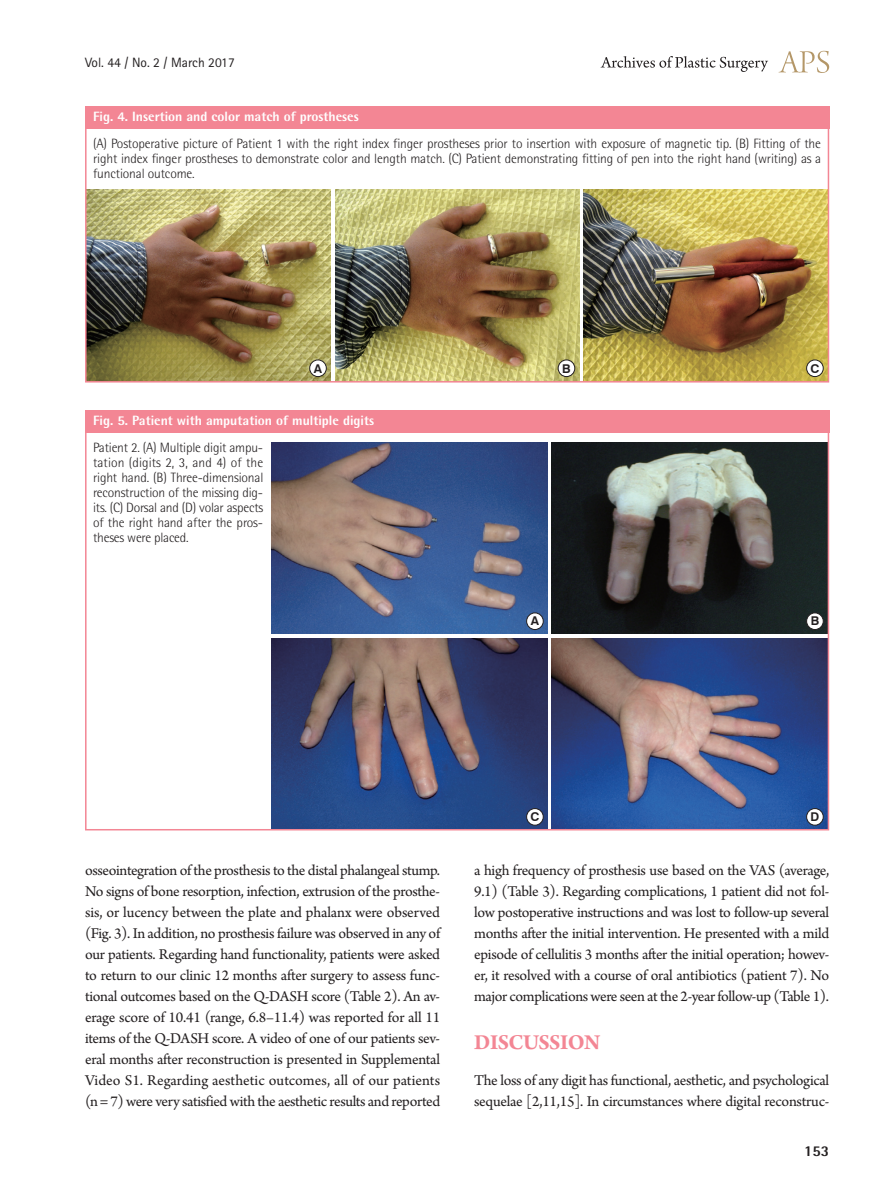
<style>
.page{position:relative;width:893px;height:1191px;background:#fff}
.page>*{position:absolute;margin:0;border:0;box-sizing:border-box;transform-origin:0 0}
.대제목{font:700 22.5px "Arno Pro";letter-spacing:-.02em;color:#f38694}
.본문_0{font:15.75px/21px "Arno Pro";letter-spacing:-.02em;color:#231f20;text-align:justify}
.t1{font:800 15px "Rotis Semi Sans Std";color:#231f20}
.그림설명{font:300 13.5px/15px "Rotis Semi Sans Std";letter-spacing:-.01em;color:#231f20;text-align:justify}
.표그림제목{font:800 13.5px "Rotis Semi Sans Std";color:#fff}
.t2{font:13.5px "Rotis Sans Serif Std";color:#231f20}
.t3{font:700 12.15px "Swiss 721 BT";color:#231f20}
</style>
<div class="page">
<svg style="left:779px;top:51px;width:50px;height:22px"></svg>
<svg style="left:601px;top:56px;width:167px;height:16px"></svg>
<div style="left:85px;top:106px;width:744px;height:23px;background:#f38694"></div>
<img style="left:88px;top:190px;width:243px;height:189px">
<img style="left:335px;top:190px;width:244px;height:189px">
<img style="left:583px;top:190px;width:243px;height:189px">
<div style="left:310px;top:360px;width:16px;height:16px;background:#fff;border-radius:50%"></div>
<div style="left:309px;top:360px;width:17px;height:17px;border:1px solid #231f20;border-radius:50%"></div>
<div style="left:558px;top:360px;width:17px;height:16px;background:#fff;border-radius:50%"></div>
<div style="left:558px;top:360px;width:17px;height:17px;border:1px solid #231f20;border-radius:50%"></div>
<div style="left:807px;top:360px;width:16px;height:16px;background:#fff;border-radius:50%"></div>
<div style="left:806px;top:360px;width:17px;height:17px;border:1px solid #231f20;border-radius:50%"></div>
<div style="left:85px;top:106px;width:744px;height:276px;border:2px solid #f38694"></div>
<div style="left:85px;top:410px;width:744px;height:23px;background:#f38694"></div>
<img style="left:552px;top:638px;width:274px;height:189px">
<img style="left:552px;top:442px;width:274px;height:192px">
<img style="left:271px;top:638px;width:277px;height:189px">
<img style="left:271px;top:442px;width:277px;height:192px">
<div style="left:807px;top:808px;width:16px;height:17px;background:#fff;border-radius:50%"></div>
<div style="left:806px;top:808px;width:17px;height:17px;border:1px solid #231f20;border-radius:50%"></div>
<div style="left:807px;top:613px;width:16px;height:16px;background:#fff;border-radius:50%"></div>
<div style="left:806px;top:612px;width:17px;height:17px;border:1px solid #231f20;border-radius:50%"></div>
<div style="left:527px;top:808px;width:16px;height:17px;background:#fff;border-radius:50%"></div>
<div style="left:526px;top:808px;width:17px;height:17px;border:1px solid #231f20;border-radius:50%"></div>
<div style="left:527px;top:613px;width:16px;height:16px;background:#fff;border-radius:50%"></div>
<div style="left:526px;top:612px;width:17px;height:17px;border:1px solid #231f20;border-radius:50%"></div>
<div style="left:85px;top:410px;width:744px;height:420px;border:2px solid #f38694"></div>
<p class="t2" style="left:85px;top:54px;width:151px">Vol. 44 / No. 2 / March 2017</p>
<p class="표그림제목" style="left:93px;top:108px;width:267px">Fig. 4. Insertion and color match of prostheses</p>
<p class="그림설명" style="left:93px;top:136px;width:730px">(A) Postoperative picture of Patient 1 with the right index finger prostheses prior to insertion with exposure of magnetic tip. (B) Fitting of the right index finger prostheses to demonstrate color and length match. (C) Patient demonstrating fitting of pen into the right hand (writing) as a functional outcome.</p>
<p class="t3" style="left:314px;top:361px;width:10px">A</p>
<p class="t3" style="left:562px;top:361px;width:10px">B</p>
<p class="t3" style="left:810px;top:361px;width:10px">C</p>
<p class="표그림제목" style="left:93px;top:412px;width:282px">Fig. 5. Patient with amputation of multiple digits</p>
<p class="그림설명" style="left:93px;top:440px;width:172px">Patient 2. (A) Multiple digit ampu&shy;tation (digits 2, 3, and 4) of the right hand. (B) Three-dimensional reconstruction of the missing dig&shy;its. (C) Dorsal and (D) volar aspects of the right hand after the pros&shy;theses were placed.</p>
<p class="t3" style="left:531px;top:614px;width:10px">A</p>
<p class="t3" style="left:530px;top:809px;width:10px">C</p>
<p class="t3" style="left:811px;top:614px;width:10px">B</p>
<p class="t3" style="left:810px;top:809px;width:10px">D</p>
<p class="본문_0" style="left:85px;top:861px;width:357px">osseointegration of the prosthesis to the distal phalangeal stump.<br>No signs of bone resorption, infection, extrusion of the prosthe&shy;sis, or lucency between the plate and phalanx were observed (Fig. 3). In addition, no prosthesis failure was observed in any of our patients. Regarding hand functionality, patients were asked to return to our clinic 12 months after surgery to assess func&shy;tional outcomes based on the Q-DASH score (Table 2). An av&shy;erage score of 10.41 (range, 6.8–11.4) was reported for all 11 items of the Q-DASH score. A video of one of our patients sev&shy;eral months after reconstruction is presented in Supplemental Video S1. Regarding aesthetic outcomes, all of our patients (n = 7) were very satisfied with the aesthetic results and reported</p>
<p class="본문_0" style="left:474px;top:861px;width:357px">a high frequency of prosthesis use based on the VAS (average, 9.1) (Table 3). Regarding complications, 1 patient did not fol&shy;low postoperative instructions and was lost to follow-up several months after the initial intervention. He presented with a mild episode of cellulitis 3 months after the initial operation; howev&shy;er, it resolved with a course of oral antibiotics (patient 7). No major complications were seen at the 2-year follow-up (Table 1).</p>
<p class="대제목" style="left:474px;top:1029px;width:128px">DISCUSSION</p>
<p class="본문_0" style="left:474px;top:1071px;width:357px">The loss of any digit has functional, aesthetic, and psychological sequelae [2,11,15]. In circumstances where digital reconstruc-</p>
<p class="t1" style="left:804px;top:1141px;width:27px">153</p>
</div>
